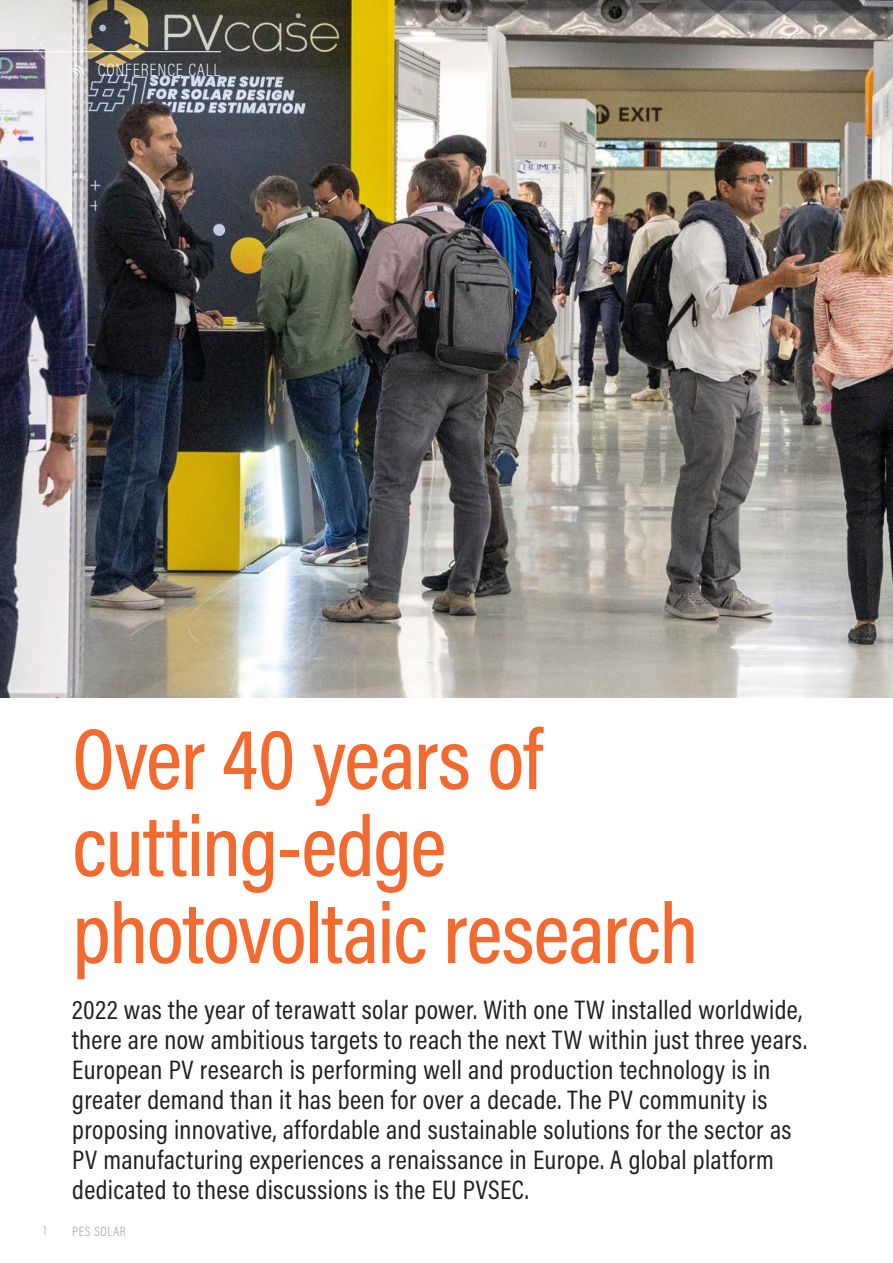
<style>
.page{position:relative;width:893px;height:1263px;background:#fff}
.page>*{position:absolute;margin:0;border:0;box-sizing:border-box;transform-origin:0 0}
.Heading_40pt_2015{font:500 87px/87px "Acumin Pro Cond";letter-spacing:-.015em;color:#f26a30}
.Body_Copy_2015{font:27px/30px "Acumin Pro Cond";letter-spacing:.015em;color:#231f20}
.Page_head_2015{font:200 18px "Acumin Pro Cond";letter-spacing:.05em;color:#fff}
.t1{font:200 13.5px "Acumin Pro Cond";letter-spacing:.05em;color:#939598}
</style>
<div class="page">
<img style="left:0;top:0;width:893px;height:697px">
<hr style="left:0;top:51px;width:221px;height:1px;background:#fff">
<svg style="left:72px;top:64px;width:13px;height:13px"></svg>
<p class="Page_head_2015" style="left:98px;top:59px;width:124px">CONFERENCE CALL</p>
<p class="Heading_40pt_2015" style="left:72px;top:714px;width:628px">Over 40 years of cutting-edge photovoltaic research</p>
<p class="Body_Copy_2015" style="left:72px;top:994px;width:736px">2022 was the year of terawatt solar power. With one TW installed worldwide, there are now ambitious targets to reach the next TW within just three years.<br>European PV research is performing well and production technology is in greater demand than it has been for over a decade. The PV community is proposing innovative, affordable and sustainable solutions for the sector as PV manufacturing experiences a renaissance in Europe. A global platform dedicated to these discussions is the EU PVSEC.</p>
<p class="t1" style="left:44px;top:1222px;width:5px">1</p>
<p class="t1" style="left:72px;top:1223px;width:55px">PES SOLAR</p>
</div>
